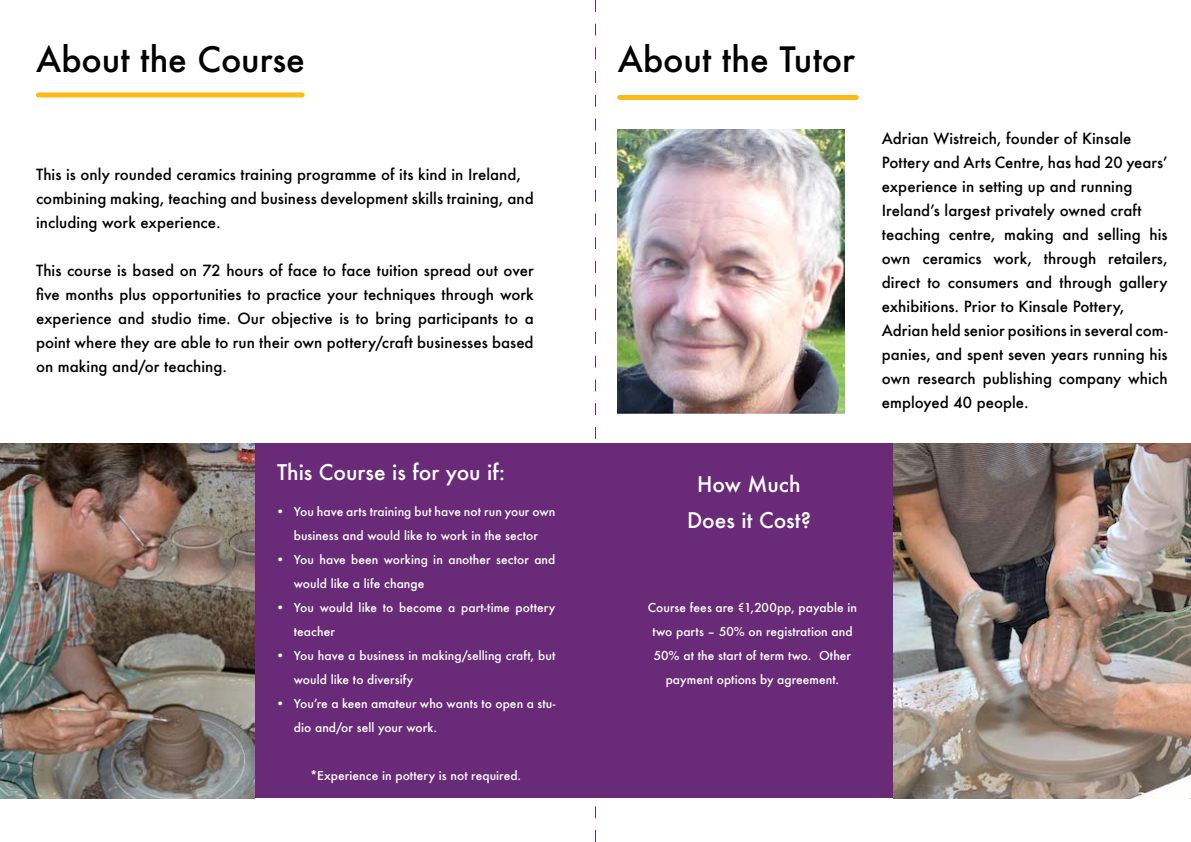
<style>
.page{position:relative;width:1191px;height:842px;background:#fff}
.page>*{position:absolute;margin:0;border:0;box-sizing:border-box;transform-origin:0 0}
.t1{font:500 34px "Futura";letter-spacing:-.005em;color:#000}
.t2{font:500 21px/36px "Futura";color:#fff;text-align:center}
.t3{font:500 15px/24px "Futura";letter-spacing:.005em;color:#000}
.t4{font:500 12px/24px "Futura";letter-spacing:.005em;color:#fff}
</style>
<div class="page">
<div style="left:255px;top:444px;width:638px;height:354px;background:#692a77"></div>
<img style="left:893px;top:444px;width:298px;height:354px">
<img style="left:0;top:444px;width:255px;height:354px">
<img style="left:617px;top:130px;width:227px;height:284px">
<div style="left:38px;top:92px;width:264px;height:5px;background:#fdba16"></div>
<div style="left:619px;top:95px;width:237px;height:5px;background:#fdba16"></div>
<svg style="left:595px;top:0;width:1px;height:842px"></svg>
<h1 class="t1" style="left:36px;top:36px;width:270px">About the Course</h1>
<p class="t3" style="left:36px;top:162px;width:499px">This is only rounded ceramics training programme of its kind in Ireland, combining making, teaching and business development skills training, and including work experience.</p>
<p class="t3" style="left:36px;top:258px;width:499px;text-align:justify">This course is based on 72 hours of face to face tuition spread out over five months plus opportunities to practice your techniques through work experience and studio time. Our objective is to bring participants to a point where they are able to run their own pottery/craft businesses based on making and/or teaching.</p>
<h2 class="t2" style="left:277px;top:454px;width:230px">This Course is for you if:</h2>
<p class="t4" style="left:276px;top:499px;width:281px;text-align:center">• You have arts training but have not run your own business and would like to work in the sector</p>
<p class="t4" style="left:294px;top:547px;width:263px;text-indent:-18px">• You have been working in another sector and would like a life change</p>
<p class="t4" style="left:294px;top:595px;width:263px;text-indent:-18px">• You would like to become a part-time pottery teacher</p>
<p class="t4" style="left:294px;top:643px;width:263px;text-indent:-18px">• You have a business in making/selling craft, but would like to diversify</p>
<p class="t4" style="left:294px;top:691px;width:263px;text-indent:-18px">• You’re a keen amateur who wants to open a stu&shy;dio and/or sell your work.</p>
<p class="t4" style="left:310px;top:763px;width:213px">*Experience in pottery is not required.</p>
<h1 class="t1" style="left:617px;top:36px;width:239px">About the Tutor</h1>
<h2 class="t2" style="left:687px;top:466px;width:125px">How Much<br>Does it Cost?</h2>
<p class="t3" style="left:881px;top:126px;width:287px">Adrian Wistreich, founder of Kinsale Pottery and Arts Centre, has had 20 years’ experience in setting up and running Ireland’s largest privately owned craft teaching centre, making and selling his own ceramics work, through retailers, direct to consumers and through gallery exhibitions. Prior to Kinsale Pottery, Adrian held senior positions in several com&shy;panies, and spent seven years running his own research publishing company which employed 40 people.</p>
<p class="t4" style="left:648px;top:595px;width:211px;text-align:center">Course fees are €1,200pp, payable in two parts – 50% on registration and 50% at the start of term two. Other payment options by agreement.</p>
</div>
